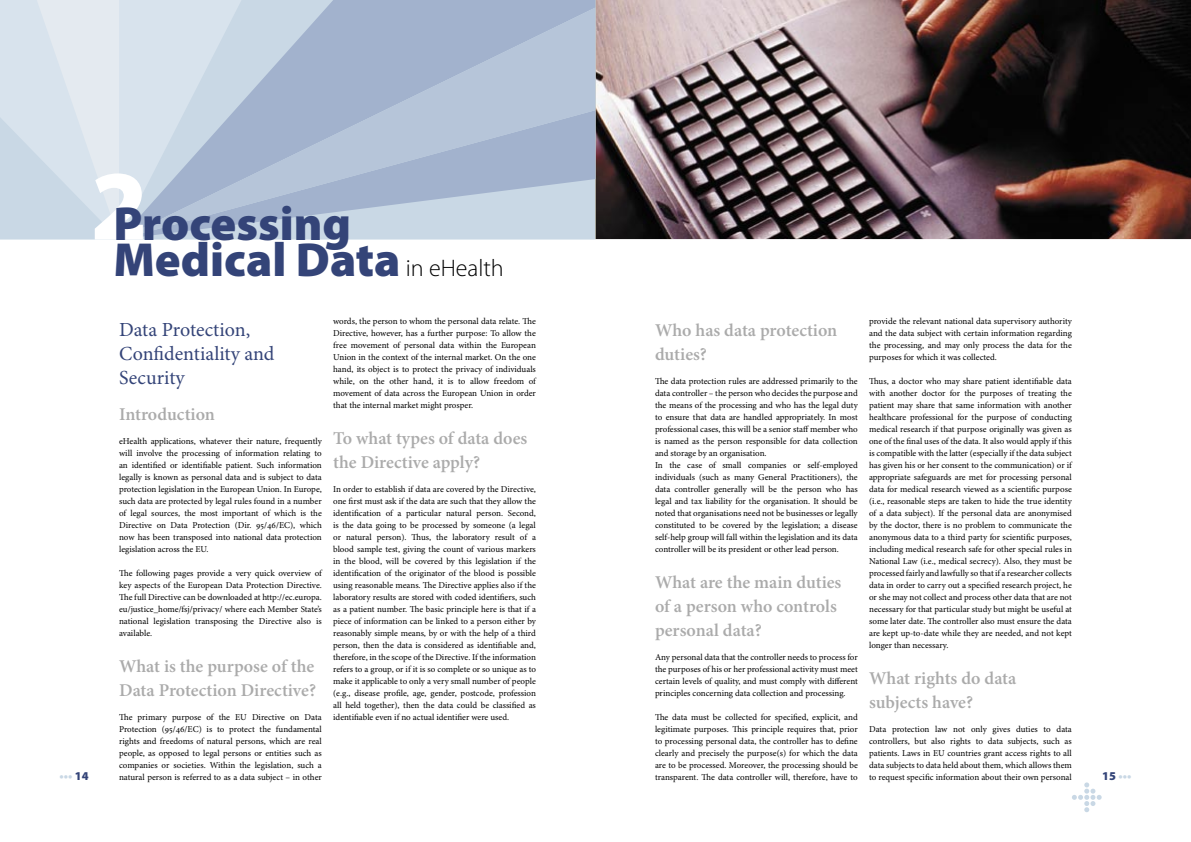
<style>
.page{position:relative;width:1191px;height:842px;background:#fff}
.page>*{position:absolute;margin:0;border:0;box-sizing:border-box;transform-origin:0 0}
.t1{font:900 48px/36px "Myriad Pro";color:#344478}
.t2{font:20px/24px "Minion Pro";color:#344478}
.t3{font:600 18px/24px "Minion Pro";color:#ababab}
.t4{font:900 12px "Myriad Pro";color:#c9d8e5}
.t5{font:9px/12px "Minion Pro";color:#000;text-align:justify}
.s1{font-size:100px;color:#fff}
.s2{font-weight:300;font-size:24px;color:#000}
.s3{color:#344478}
</style>
<div class="page">
<svg style="left:1072px;top:782px;width:29px;height:30px"></svg>
<img style="left:595px;top:0;width:596px;height:239px">
<svg style="left:0;top:0;width:33px;height:240px;background:#d1dee9"></svg>
<svg style="left:119px;top:0;width:476px;height:7px;background:#b7c5d9"></svg>
<svg style="left:119px;top:7px;width:476px;height:233px;background:#b6c4d9"></svg>
<svg style="left:33px;top:0;width:86px;height:240px;background:#dbe4ec"></svg>
<h1 class="t1" style="left:113px;top:206px;width:392px;text-indent:-23px"><span class="s1">2</span>Processing<br>Medical Data <span class="s2">in eHealth</span></h1>
<p class="t5" style="left:333px;top:315px;width:204px">words, the person to whom the personal data relate. The Directive, however, has a further purpose: To allow the free movement of personal data within the European Union in the context of the internal market. On the one hand, its object is to protect the privacy of individuals while, on the other hand, it is to allow freedom of movement of data across the European Union in order that the internal market might prosper.</p>
<h3 class="t3" style="left:333px;top:427px;width:196px">To what types of data does the Directive apply?</h3>
<p class="t5" style="left:333px;top:483px;width:204px">In order to establish if data are covered by the Directive, one first must ask if the data are such that they allow the identification of a particular natural person. Second, is the data going to be processed by someone (a legal or natural person). Thus, the laboratory result of a blood sample test, giving the count of various markers in the blood, will be covered by this legislation if the identification of the originator of the blood is possible using reasonable means. The Directive applies also if the laboratory results are stored with coded identifiers, such as a patient number. The basic principle here is that if a piece of information can be linked to a person either by reasonably simple means, by or with the help of a third person, then the data is considered as identifiable and, therefore, in the scope of the Directive. If the information refers to a group, or if it is so complete or so unique as to make it applicable to only a very small number of people (e.g., disease profile, age, gender, postcode, profession all held together), then the data could be classified as identifiable even if no actual identifier were used.</p>
<p class="t5" style="left:869px;top:315px;width:204px">provide the relevant national data supervisory authority and the data subject with certain information regarding the processing, and may only process the data for the purposes for which it was collected.</p>
<p class="t5" style="left:869px;top:375px;width:204px">Thus, a doctor who may share patient identifiable data with another doctor for the purposes of treating the patient may share that same information with another healthcare professional for the purpose of conducting medical research if that purpose originally was given as one of the final uses of the data. It also would apply if this is compatible with the latter (especially if the data subject has given his or her consent to the communication) or if appropriate safeguards are met for processing personal data for medical research viewed as a scientific purpose (i.e., reasonable steps are taken to hide the true identity of a data subject). If the personal data are anonymised by the doctor, there is no problem to communicate the anonymous data to a third party for scientific purposes, including medical research safe for other special rules in National Law (i.e., medical secrecy). Also, they must be processed fairly and lawfully so that if a researcher collects data in order to carry out a specified research project, he or she may not collect and process other data that are not necessary for that particular study but might be useful at some later date. The controller also must ensure the data are kept up-to-date while they are needed, and not kept longer than necessary.</p>
<h3 class="t3" style="left:869px;top:667px;width:149px">What rights do data subjects have?</h3>
<p class="t5" style="left:869px;top:723px;width:204px">Data protection law not only gives duties to data controllers, but also rights to data subjects, such as patients. Laws in EU countries grant access rights to all data subjects to data held about them, which allows them to request specific information about their own personal</p>
<h2 class="t2" style="left:119px;top:318px;width:157px">Data Protection,<br>Confidentiality and<br>Security</h2>
<h3 class="t3" style="left:119px;top:403px;width:97px">Introduction</h3>
<p class="t5" style="left:119px;top:435px;width:204px">eHealth applications, whatever their nature, frequently will involve the processing of information relating to an identified or identifiable patient. Such information legally is known as personal data and is subject to data protection legislation in the European Union. In Europe, such data are protected by legal rules found in a number of legal sources, the most important of which is the Directive on Data Protection (Dir. 95/46/EC), which now has been transposed into national data protection legislation across the EU.</p>
<p class="t5" style="left:119px;top:567px;width:204px">The following pages provide a very quick overview of key aspects of the European Data Protection Directive.<br>The full Directive can be downloaded at http://ec.europa. eu/justice_home/fsj/privacy/ where each Member State’s national legislation transposing the Directive also is available.</p>
<h3 class="t3" style="left:119px;top:655px;width:198px">What is the purpose of the<br>Data Protection Directive?</h3>
<p class="t5" style="left:119px;top:711px;width:204px">The primary purpose of the EU Directive on Data Protection (95/46/EC) is to protect the fundamental rights and freedoms of natural persons, which are real people, as opposed to legal persons or entities such as companies or societies. Within the legislation, such a natural person is referred to as a data subject – in other</p>
<h3 class="t3" style="left:655px;top:319px;width:184px">Who has data protection duties?</h3>
<p class="t5" style="left:655px;top:375px;width:204px;text-align:left">The data protection rules are addressed primarily to the data controller – the person who decides the purpose and the means of the processing and who has the legal duty to ensure that data are handled appropriately. In most professional cases, this will be a senior staff member who is named as the person responsible for data collection and storage by an organisation.<br>In the case of small companies or self-employed individuals (such as many General Practitioners), the data controller generally will be the person who has legal and tax liability for the organisation. It should be noted that organisations need not be businesses or legally constituted to be covered by the legislation; a disease self-help group will fall within the legislation and its data controller will be its president or other lead person.</p>
<h3 class="t3" style="left:655px;top:571px;width:188px">What are the main duties of a person who controls personal data?</h3>
<p class="t5" style="left:655px;top:651px;width:204px">Any personal data that the controller needs to process for the purposes of his or her professional activity must meet certain levels of quality, and must comply with different principles concerning data collection and processing.</p>
<p class="t5" style="left:655px;top:711px;width:204px">The data must be collected for specified, explicit, and legitimate purposes. This principle requires that, prior to processing personal data, the controller has to define clearly and precisely the purpose(s) for which the data are to be processed. Moreover, the processing should be transparent. The data controller will, therefore, have to</p>
<h3 class="t4" style="left:60px;top:769px;width:31px">••• <span class="s3">14</span></h3>
<h3 class="t4" style="left:1102px;top:769px;width:31px"><span class="s3">15</span> •••</h3>
</div>
